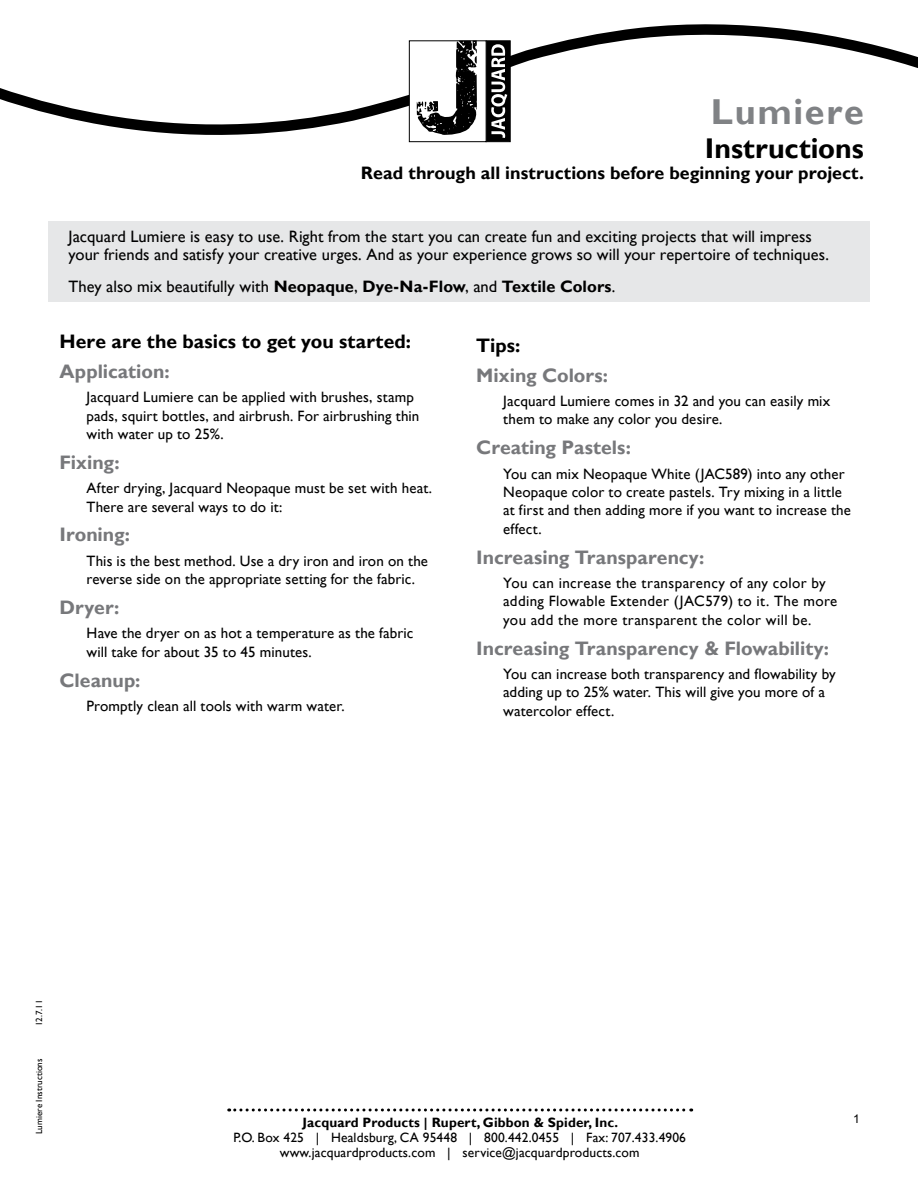
<style>
.page{position:relative;width:918px;height:1188px;background:#fff}
.page>*{position:absolute;margin:0;border:0;box-sizing:border-box;transform-origin:0 0}
.t1{font:700 36px "Gill Sans";letter-spacing:.045em;color:#808285}
.t2{font:700 28.5px "Gill Sans";color:#000}
.t3{font:700 19.5px "Gill Sans";color:#77787b}
.t4{font:700 19.5px "Gill Sans";color:#000}
.t5{font:700 18px "Gill Sans";color:#000}
.t6{font:16.5px/18.5px "Gill Sans";letter-spacing:.005em;color:#000}
.t7{font:15px/18.3px "Gill Sans";letter-spacing:.01em;color:#000}
.t8{font:15px/18.3px "Gill Sans";letter-spacing:.03em;color:#000}
.t9{font:13.5px/15px "Gill Sans";letter-spacing:.01em;color:#000;text-align:center}
.t10{font:700 13.5px "Gill Sans";letter-spacing:.01em;color:#000}
.t11{font:12px "Arial";color:#000}
.t12{font:9px "Gill Sans";color:#000}
.s1{font-weight:700}
</style>
<div class="page">
<div style="left:48px;top:221px;width:822px;height:81px;background:#e6e7e8"></div>
<svg style="left:0;top:24px;width:918px;height:114px"></svg>
<div style="left:486px;top:40px;width:25px;height:102px;background:#000;border:1px solid #000"></div>
<div style="left:409px;top:40px;width:77px;height:102px;background:#fff;border:1px solid #000"></div>
<svg style="left:417px;top:41px;width:60px;height:94px"></svg>
<svg style="left:491px;top:44px;width:16px;height:94px"></svg>
<svg style="left:229px;top:1108px;width:463px;height:4px"></svg>
<h1 class="t1" style="left:711px;top:90px;width:155px">Lumiere</h1>
<h2 class="t2" style="left:705px;top:131px;width:161px">Instructions</h2>
<p class="t5" style="left:361px;top:163px;width:505px">Read through all instructions before beginning your project.</p>
<p class="t6" style="left:69px;top:227px;width:762px">Jacquard Lumiere is easy to use. Right from the start you can create fun and exciting projects that will impress your friends and satisfy your creative urges. And as your experience grows so will your repertoire of techniques.</p>
<p class="t6" style="left:69px;top:277px;width:548px">They also mix beautifully with <span class="s1">Neopaque</span>, <span class="s1">Dye-Na-Flow</span>, and <span class="s1">Textile Colors</span>.</p>
<h3 class="t4" style="left:60px;top:330px;width:353px">Here are the basics to get you started:</h3>
<h3 class="t3" style="left:60px;top:360px;width:112px">Application:</h3>
<p class="t7" style="left:87px;top:388px;width:334px">Jacquard Lumiere can be applied with brushes, stamp pads, squirt bottles, and airbrush. For airbrushing thin with water up to 25%.</p>
<h3 class="t3" style="left:60px;top:451px;width:62px">Fixing:</h3>
<p class="t7" style="left:87px;top:479px;width:347px">After drying, Jacquard Neopaque must be set with heat.<br>There are several ways to do it:</p>
<h3 class="t3" style="left:60px;top:523px;width:72px">Ironing:</h3>
<p class="t7" style="left:87px;top:552px;width:343px">This is the best method. Use a dry iron and iron on the reverse side on the appropriate setting for the fabric.</p>
<h3 class="t3" style="left:60px;top:596px;width:61px">Dryer:</h3>
<p class="t7" style="left:87px;top:624px;width:328px">Have the dryer on as hot a temperature as the fabric will take for about 35 to 45 minutes.</p>
<h3 class="t3" style="left:60px;top:669px;width:83px">Cleanup:</h3>
<p class="t7" style="left:87px;top:697px;width:260px">Promptly clean all tools with warm water.</p>
<h3 class="t4" style="left:476px;top:334px;width:46px">Tips:</h3>
<h3 class="t3" style="left:476px;top:364px;width:133px">Mixing Colors:</h3>
<p class="t7" style="left:503px;top:392px;width:329px">Jacquard Lumiere comes in 32 and you can easily mix them to make any color you desire.</p>
<h3 class="t3" style="left:476px;top:436px;width:156px">Creating Pastels:</h3>
<p class="t7" style="left:503px;top:465px;width:349px">You can mix Neopaque White (JAC589) into any other Neopaque color to create pastels. Try mixing in a little at first and then adding more if you want to increase the effect.</p>
<h3 class="t3" style="left:476px;top:546px;width:230px">Increasing Transparency:</h3>
<p class="t8" style="left:503px;top:574px;width:336px">You can increase the transparency of any color by adding Flowable Extender (JAC579) to it. The more you add the more transparent the color will be.</p>
<h3 class="t3" style="left:476px;top:637px;width:355px">Increasing Transparency &amp; Flowability:</h3>
<p class="t7" style="left:503px;top:665px;width:334px">You can increase both transparency and flowability by adding up to 25% water. This will give you more of a watercolor effect.</p>
<p class="t12" style="left:34px;top:1026px;width:28px;rotate:-90deg">12.7.11</p>
<p class="t12" style="left:34px;top:1134px;width:77px;rotate:-90deg">Lumiere Instructions</p>
<p class="t10" style="left:303px;top:1114px;width:317px">Jacquard Products | Rupert, Gibbon &amp; Spider, Inc.</p>
<p class="t9" style="left:233px;top:1130px;width:454px">P.O. Box 425 | Healdsburg, CA 95448 | 800.442.0455 | Fax: 707.433.4906 www.jacquardproducts.com | service@jacquardproducts.com</p>
<p class="t11" style="left:853px;top:1111px;width:8px">1</p>
</div>
